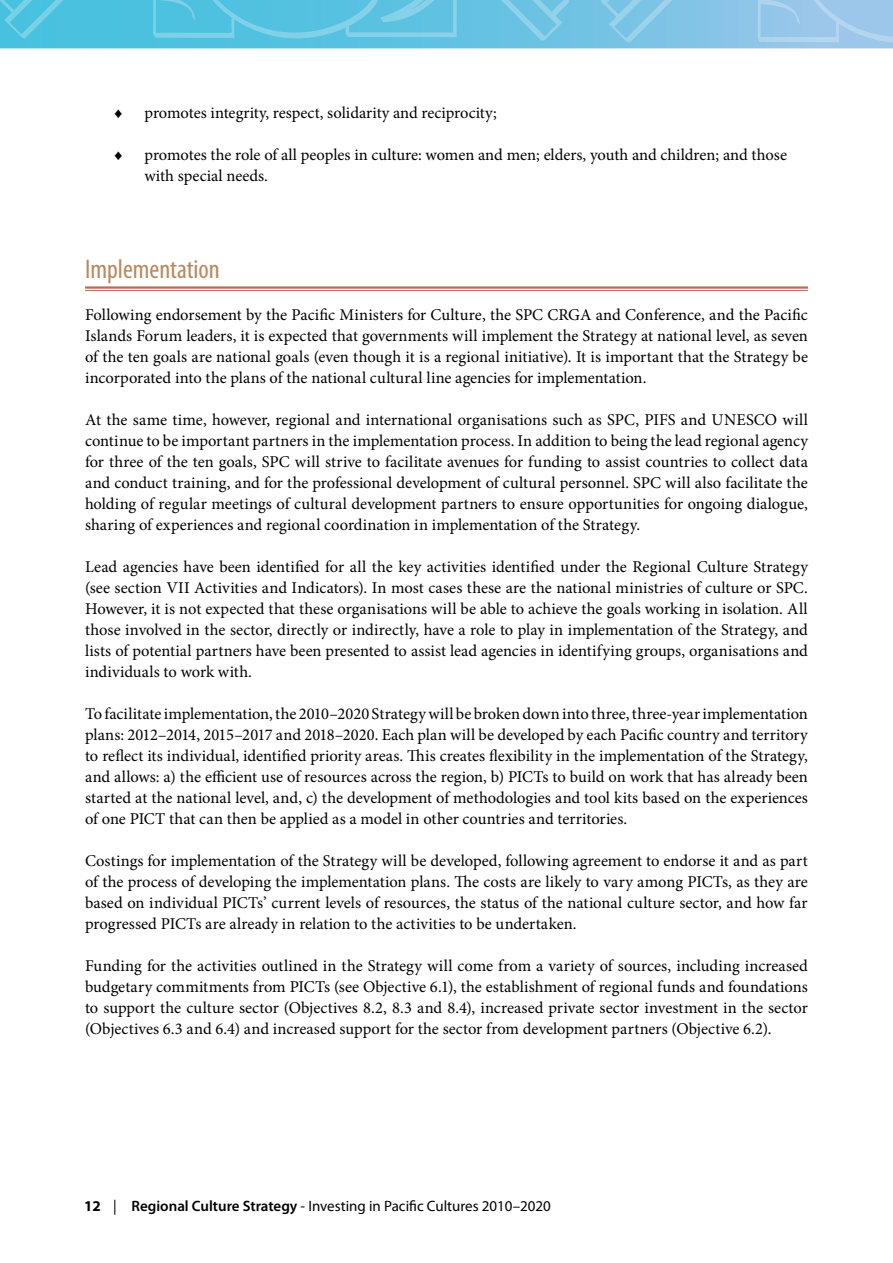
<style>
.page{position:relative;width:893px;height:1263px;background:#fff}
.page>*{position:absolute;margin:0;border:0;box-sizing:border-box;transform-origin:0 0}
.t1{font:condensed 27px "Myriad Pro";color:#b98860}
.t2{font:16.5px/21px "Minion Pro";color:#000;text-align:justify}
.t3{font:15px "Myriad Pro";color:#000}
.t4{font:12px "Letter Gothic Std";color:#000}
.s1{font-weight:700}
.s2{font-weight:600}
</style>
<div class="page">
<svg style="left:0;top:0;width:893px;height:49px;background:#6ec5e4"></svg>
<svg style="left:0;top:0;width:115px;height:39px;background:#4ec3df"></svg>
<svg style="left:152px;top:0;width:418px;height:42px;background:#62c4e2"></svg>
<svg style="left:757px;top:0;width:136px;height:46px;background:#9ec9ea"></svg>
<svg style="left:601px;top:0;width:118px;height:43px;background:#82c5e6"></svg>
<hr style="left:85px;top:286px;width:723px;height:3px;background:#b96958">
<hr style="left:85px;top:290px;width:723px;height:1px;background:#b96958">
<p class="t4" style="left:115px;top:107px;width:9px">♦</p>
<p class="t2" style="left:145px;top:103px;width:354px">promotes integrity, respect, solidarity and reciprocity;</p>
<p class="t4" style="left:115px;top:149px;width:9px">♦</p>
<p class="t2" style="left:145px;top:145px;width:644px">promotes the role of all peoples in culture: women and men; elders, youth and children; and those with special needs.</p>
<h1 class="t1" style="left:85px;top:253px;width:136px">Implementation</h1>
<p class="t2" style="left:85px;top:304px;width:724px">Following endorsement by the Pacific Ministers for Culture, the SPC CRGA and Conference, and the Pacific Islands Forum leaders, it is expected that governments will implement the Strategy at national level, as seven of the ten goals are national goals (even though it is a regional initiative). It is important that the Strategy be incorporated into the plans of the national cultural line agencies for implementation.</p>
<p class="t2" style="left:85px;top:409px;width:724px">At the same time, however, regional and international organisations such as SPC, PIFS and UNESCO will continue to be important partners in the implementation process. In addition to being the lead regional agency for three of the ten goals, SPC will strive to facilitate avenues for funding to assist countries to collect data and conduct training, and for the professional development of cultural personnel. SPC will also facilitate the holding of regular meetings of cultural development partners to ensure opportunities for ongoing dialogue, sharing of experiences and regional coordination in implementation of the Strategy.</p>
<p class="t2" style="left:85px;top:556px;width:724px">Lead agencies have been identified for all the key activities identified under the Regional Culture Strategy (see section VII Activities and Indicators). In most cases these are the national ministries of culture or SPC.<br>However, it is not expected that these organisations will be able to achieve the goals working in isolation. All those involved in the sector, directly or indirectly, have a role to play in implementation of the Strategy, and lists of potential partners have been presented to assist lead agencies in identifying groups, organisations and individuals to work with.</p>
<p class="t2" style="left:85px;top:703px;width:724px">To facilitate implementation, the 2010–2020 Strategy will be broken down into three, three-year implementation plans: 2012–2014, 2015–2017 and 2018–2020. Each plan will be developed by each Pacific country and territory to reflect its individual, identified priority areas. This creates flexibility in the implementation of the Strategy, and allows: a) the efficient use of resources across the region, b) PICTs to build on work that has already been started at the national level, and, c) the development of methodologies and tool kits based on the experiences of one PICT that can then be applied as a model in other countries and territories.</p>
<p class="t2" style="left:85px;top:850px;width:724px">Costings for implementation of the Strategy will be developed, following agreement to endorse it and as part of the process of developing the implementation plans. The costs are likely to vary among PICTs, as they are based on individual PICTs’ current levels of resources, the status of the national culture sector, and how far progressed PICTs are already in relation to the activities to be undertaken.</p>
<p class="t2" style="left:85px;top:955px;width:724px">Funding for the activities outlined in the Strategy will come from a variety of sources, including increased budgetary commitments from PICTs (see Objective 6.1), the establishment of regional funds and foundations to support the culture sector (Objectives 8.2, 8.3 and 8.4), increased private sector investment in the sector (Objectives 6.3 and 6.4) and increased support for the sector from development partners (Objective 6.2).</p>
<p class="t3" style="left:84px;top:1197px;width:468px"><span class="s1">12</span> | <span class="s2">Regional Culture Strategy</span> - Investing in Pacific Cultures 2010–2020</p>
</div>
